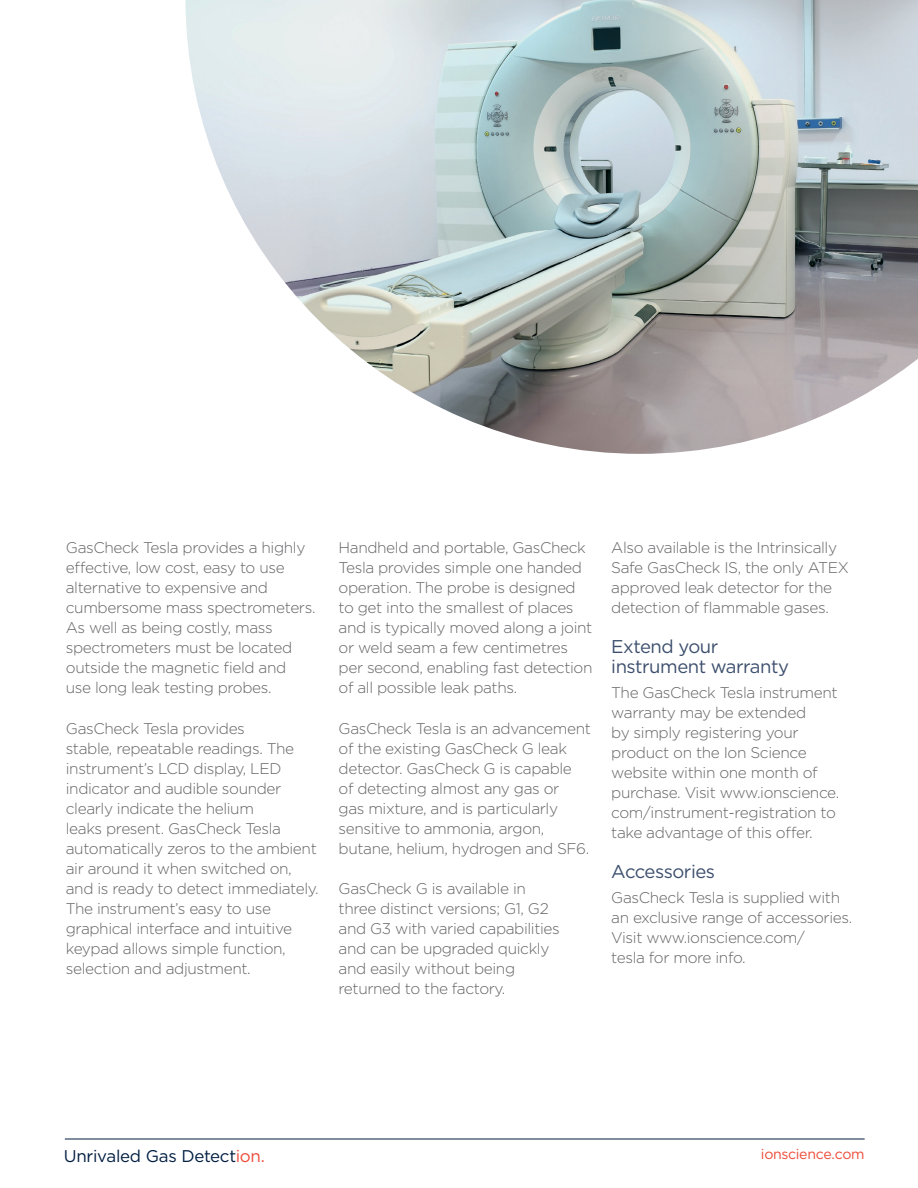
<style>
.page{position:relative;width:918px;height:1188px;background:#fff}
.page>*{position:absolute;margin:0;border:0;box-sizing:border-box;transform-origin:0 0}
.Subhead_2{font:18.45px/20.1px "Gotham";letter-spacing:-.025em;color:#3d4f6d}
.t1{font:16.95px "Gotham";letter-spacing:-.015em;color:#001e41}
.Body_copy_1{font:300 15.45px/20.1px "Gotham";letter-spacing:-.025em;color:#636366}
.t2{font:14.1px "Gotham";letter-spacing:-.025em;color:#ed4b38}
.s1{color:#ed4b38}
</style>
<div class="page">
<svg style="left:185px;top:0;width:733px;height:454px"></svg>
<hr style="left:65px;top:1139px;width:800px;height:1px;background:#001e41">
<p class="Body_copy_1" style="left:66px;top:537px;width:251px">GasCheck Tesla provides a highly effective, low cost, easy to use alternative to expensive and cumbersome mass spectrometers.<br>As well as being costly, mass spectrometers must be located outside the magnetic field and<br>use long leak testing probes.</p>
<p class="Body_copy_1" style="left:66px;top:718px;width:254px">GasCheck Tesla provides<br>stable, repeatable readings. The instrument’s LCD display, LED indicator and audible sounder clearly indicate the helium<br>leaks present. GasCheck Tesla automatically zeros to the ambient air around it when switched on, and is ready to detect immediately.<br>The instrument’s easy to use graphical interface and intuitive keypad allows simple function, selection and adjustment.</p>
<p class="Body_copy_1" style="left:339px;top:537px;width:255px">Handheld and portable, GasCheck<br>Tesla provides simple one handed operation. The probe is designed to get into the smallest of places and is typically moved along a joint or weld seam a few centimetres per second, enabling fast detection of all possible leak paths.</p>
<p class="Body_copy_1" style="left:339px;top:718px;width:254px">GasCheck Tesla is an advancement of the existing GasCheck G leak detector. GasCheck G is capable<br>of detecting almost any gas or<br>gas mixture, and is particularly sensitive to ammonia, argon, butane, helium, hydrogen and SF6.</p>
<p class="Body_copy_1" style="left:339px;top:878px;width:223px">GasCheck G is available in three distinct versions; G1, G2 and G3 with varied capabilities and can be upgraded quickly and easily without being returned to the factory.</p>
<p class="Body_copy_1" style="left:611px;top:537px;width:239px">Also available is the Intrinsically<br>Safe GasCheck IS, the only ATEX approved leak detector for the detection of flammable gases.</p>
<p class="Subhead_2" style="left:611px;top:636px;width:179px">Extend your instrument warranty</p>
<p class="Body_copy_1" style="left:611px;top:682px;width:229px">The GasCheck Tesla instrument warranty may be extended<br>by simply registering your product on the Ion Science website within one month of purchase. Visit www.ionscience. com/instrument-registration to take advantage of this offer.</p>
<p class="Subhead_2" style="left:611px;top:861px;width:105px">Accessories</p>
<p class="Body_copy_1" style="left:611px;top:887px;width:243px">GasCheck Tesla is supplied with an exclusive range of accessories.<br>Visit www.ionscience.com/<br>tesla for more info.</p>
<p class="t1" style="left:64px;top:1145px;width:203px">Unrivaled Gas Detect<span class="s1">ion.</span></p>
<p class="t2" style="left:761px;top:1145px;width:105px">ionscience.com</p>
</div>
